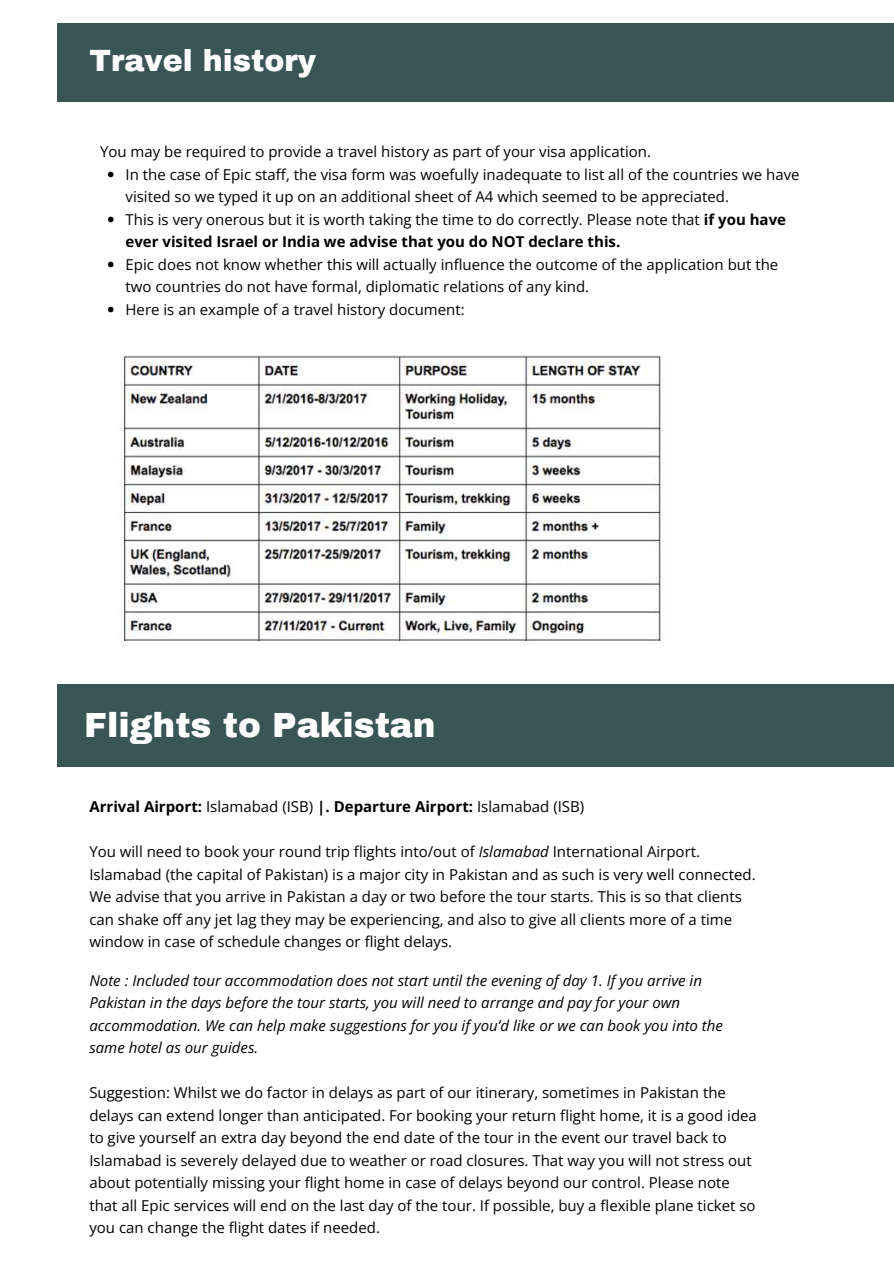
<style>
.page{position:relative;width:894px;height:1264px;background:#fff}
.page>*{position:absolute;margin:0;border:0;box-sizing:border-box;transform-origin:0 0}
.t1{font:900 34.2px "Archivo";color:#fff}
.t2{font:900 30px "Archivo";color:#fff}
.t3{font:15px/22.5px "Open Sans";color:#000}
.t4{font:italic 15px/22.5px "Open Sans";color:#000}
.t5{font:700 15px "Open Sans";color:#000}
.s1{font-weight:700}
.s2{font-weight:400}
.s3{font-style:italic}
</style>
<div class="page">
<div style="left:57px;top:24px;width:836px;height:78px;background:#395556"></div>
<img style="left:119px;top:355px;width:542px;height:285px">
<svg style="left:108px;top:172px;width:5px;height:5px"></svg>
<svg style="left:108px;top:217px;width:5px;height:5px"></svg>
<svg style="left:108px;top:262px;width:5px;height:5px"></svg>
<svg style="left:108px;top:307px;width:5px;height:5px"></svg>
<div style="left:57px;top:684px;width:836px;height:82px;background:#395556"></div>
<h2 class="t2" style="left:89px;top:45px;width:228px">Travel history</h2>
<p class="t3" style="left:125px;top:140px;width:675px;text-indent:-25px">You may be required to provide a travel history as part of your visa application.<br>In the case of Epic staff, the visa form was woefully inadequate to list all of the countries we have visited so we typed it up on an additional sheet of A4 which seemed to be appreciated.<br>This is very onerous but it is worth taking the time to do correctly. Please note that <span class="s1">if you have ever visited Israel or India we advise that you do NOT declare this.</span></p>
<p class="t3" style="left:125px;top:252px;width:654px">Epic does not know whether this will actually influence the outcome of the application but the two countries do not have formal, diplomatic relations of any kind.<br>Here is an example of a travel history document:</p>
<h1 class="t1" style="left:84px;top:706px;width:353px">Flights to Pakistan</h1>
<p class="t5" style="left:89px;top:796px;width:496px">Arrival Airport: <span class="s2">Islamabad (ISB)</span> |. Departure Airport: <span class="s2">Islamabad (ISB)</span></p>
<p class="t3" style="left:89px;top:840px;width:667px">You will need to book your round trip flights into/out of <span class="s3">Islamabad</span> International Airport.<br>Islamabad (the capital of Pakistan) is a major city in Pakistan and as such is very well connected.<br>We advise that you arrive in Pakistan a day or two before the tour starts. This is so that clients can shake off any jet lag they may be experiencing, and also to give all clients more of a time window in case of schedule changes or flight delays.</p>
<p class="t4" style="left:89px;top:968px;width:635px">Note : Included tour accommodation does not start until the evening of day 1. If you arrive in Pakistan in the days before the tour starts, you will need to arrange and pay for your own accommodation. We can help make suggestions for you if you’d like or we can book you into the same hotel as our guides.</p>
<p class="t3" style="left:89px;top:1081px;width:669px">Suggestion: Whilst we do factor in delays as part of our itinerary, sometimes in Pakistan the delays can extend longer than anticipated. For booking your return flight home, it is a good idea to give yourself an extra day beyond the end date of the tour in the event our travel back to Islamabad is severely delayed due to weather or road closures. That way you will not stress out about potentially missing your flight home in case of delays beyond our control. Please note that all Epic services will end on the last day of the tour. If possible, buy a flexible plane ticket so you can change the flight dates if needed.</p>
</div>
